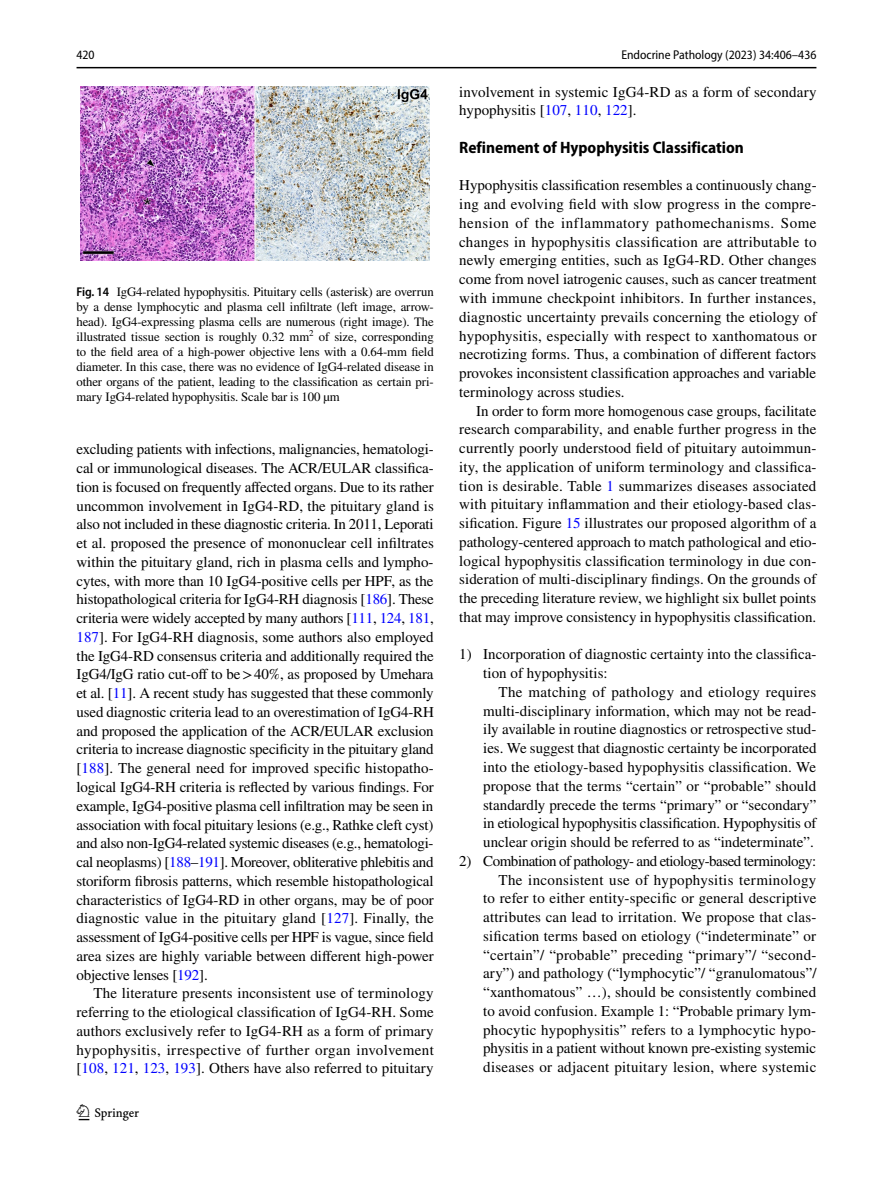
<style>
.page{position:relative;width:893px;height:1187px;background:#fff}
.page>*{position:absolute;margin:0;border:0;box-sizing:border-box;transform-origin:0 0}
.t1{font:22.5px "Springnew Regular 3";color:#000}
.t2{font:700 semi-condensed 16.5px "Myriad Pro";color:#000}
.t3{font:15px/18.8px "STIX";letter-spacing:.005em;color:#000;text-align:justify}
.t4{font:12.75px/15px "STIX";letter-spacing:-.01em;color:#000;text-align:justify}
.t5{font:semi-condensed 12.75px "Myriad Pro";color:#000}
.s1{font-family:"Myriad Pro";font-weight:600;font-stretch:semi-condensed}
.s2{color:#00f}
</style>
<div class="page">
<hr style="left:77px;top:67px;width:739px;height:1px;background:#000">
<img style="left:81px;top:87px;width:349px;height:174px">
<p class="t5" style="left:77px;top:48px;width:20px">420</p>
<p class="t5" style="left:621px;top:48px;width:197px">Endocrine Pathology (2023) 34:406–436</p>
<p class="t4" style="left:77px;top:285px;width:359px"><span class="s1">Fig. 14</span> IgG4-related hypophysitis. Pituitary cells (asterisk) are overrun by a dense lymphocytic and plasma cell infiltrate (left image, arrow&shy;head). IgG4-expressing plasma cells are numerous (right image). The illustrated tissue section is roughly 0.32 mm<sup>2</sup> of size, corresponding to the field area of a high-power objective lens with a 0.64-mm field diameter. In this case, there was no evidence of IgG4-related disease in other organs of the patient, leading to the classification as certain pri&shy;mary IgG4-related hypophysitis. Scale bar is 100 µm</p>
<p class="t3" style="left:77px;top:441px;width:359px">excluding patients with infections, malignancies, hematologi&shy;cal or immunological diseases. The ACR/EULAR classifica&shy;tion is focused on frequently affected organs. Due to its rather uncommon involvement in IgG4-RD, the pituitary gland is also not included in these diagnostic criteria. In 2011, Leporati et al. proposed the presence of mononuclear cell infiltrates within the pituitary gland, rich in plasma cells and lympho&shy;cytes, with more than 10 IgG4-positive cells per HPF, as the histopathological criteria for IgG4-RH diagnosis [<span class="s2">186</span>]. These criteria were widely accepted by many authors [<span class="s2">111</span>, <span class="s2">124</span>, <span class="s2">181</span>, <span class="s2">187</span>]. For IgG4-RH diagnosis, some authors also employed the IgG4-RD consensus criteria and additionally required the IgG4/IgG ratio cut-off to be&gt;40%, as proposed by Umehara et al. [<span class="s2">11</span>]. A recent study has suggested that these commonly used diagnostic criteria lead to an overestimation of IgG4-RH and proposed the application of the ACR/EULAR exclusion criteria to increase diagnostic specificity in the pituitary gland [<span class="s2">188</span>]. The general need for improved specific histopatho&shy;logical IgG4-RH criteria is reflected by various findings. For example, IgG4-positive plasma cell infiltration may be seen in association with focal pituitary lesions (e.g., Rathke cleft cyst) and also non-IgG4-related systemic diseases (e.g., hematologi&shy;cal neoplasms) [<span class="s2">188</span>–<span class="s2">191</span>]. Moreover, obliterative phlebitis and storiform fibrosis patterns, which resemble histopathological characteristics of IgG4-RD in other organs, may be of poor diagnostic value in the pituitary gland [<span class="s2">127</span>]. Finally, the assessment of IgG4-positive cells per HPF is vague, since field area sizes are highly variable between different high-power objective lenses [<span class="s2">192</span>].</p>
<p class="t3" style="left:77px;top:984px;width:359px;text-indent:17px">The literature presents inconsistent use of terminology referring to the etiological classification of IgG4-RH. Some authors exclusively refer to IgG4-RH as a form of primary hypophysitis, irrespective of further organ involvement [<span class="s2">108</span>, <span class="s2">121</span>, <span class="s2">123</span>, <span class="s2">193</span>]. Others have also referred to pituitary</p>
<h1 class="t1" style="left:79px;top:1104px;width:62px">1 3</h1>
<p class="t3" style="left:459px;top:83px;width:359px">involvement in systemic IgG4-RD as a form of secondary hypophysitis [<span class="s2">107</span>, <span class="s2">110</span>, <span class="s2">122</span>].</p>
<p class="t2" style="left:459px;top:138px;width:286px">Refinement of Hypophysitis Classification</p>
<p class="t3" style="left:459px;top:177px;width:359px">Hypophysitis classification resembles a continuously chang&shy;ing and evolving field with slow progress in the compre&shy;hension of the inflammatory pathomechanisms. Some changes in hypophysitis classification are attributable to newly emerging entities, such as IgG4-RD. Other changes come from novel iatrogenic causes, such as cancer treatment with immune checkpoint inhibitors. In further instances, diagnostic uncertainty prevails concerning the etiology of hypophysitis, especially with respect to xanthomatous or necrotizing forms. Thus, a combination of different factors provokes inconsistent classification approaches and variable terminology across studies.</p>
<p class="t3" style="left:459px;top:402px;width:359px;text-indent:17px">In order to form more homogenous case groups, facilitate research comparability, and enable further progress in the currently poorly understood field of pituitary autoimmun&shy;ity, the application of uniform terminology and classifica&shy;tion is desirable. Table <span class="s2">1</span> summarizes diseases associated with pituitary inflammation and their etiology-based clas&shy;sification. Figure <span class="s2">15</span> illustrates our proposed algorithm of a pathology-centered approach to match pathological and etio&shy;logical hypophysitis classification terminology in due con&shy;sideration of multi-disciplinary findings. On the grounds of the preceding literature review, we highlight six bullet points that may improve consistency in hypophysitis classification.</p>
<p class="t3" style="left:483px;top:646px;width:335px;text-indent:-24px">1) Incorporation of diagnostic certainty into the classifica&shy;tion of hypophysitis:</p>
<p class="t3" style="left:483px;top:683px;width:335px;text-indent:15px">The matching of pathology and etiology requires multi-disciplinary information, which may not be read&shy;ily available in routine diagnostics or retrospective stud&shy;ies. We suggest that diagnostic certainty be incorporated into the etiology-based hypophysitis classification. We propose that the terms “certain” or “probable” should standardly precede the terms “primary” or “secondary” in etiological hypophysitis classification. Hypophysitis of unclear origin should be referred to as “indeterminate”.</p>
<p class="t3" style="left:459px;top:852px;width:359px;text-align:right">2) Combination of pathology- and etiology-based terminology:<br>The inconsistent use of hypophysitis terminology<br>to refer to either entity-specific or general descriptive attributes can lead to irritation. We propose that clas&shy;sification terms based on etiology (“indeterminate” or “certain”/ “probable” preceding “primary”/ “second&shy;ary”) and pathology (“lymphocytic”/ “granulomatous”/ “xanthomatous” …), should be consistently combined<br>to avoid confusion. Example 1: “Probable primary lym&shy;phocytic hypophysitis” refers to a lymphocytic hypo&shy;physitis in a patient without known pre-existing systemic diseases or adjacent pituitary lesion, where systemic</p>
</div>
